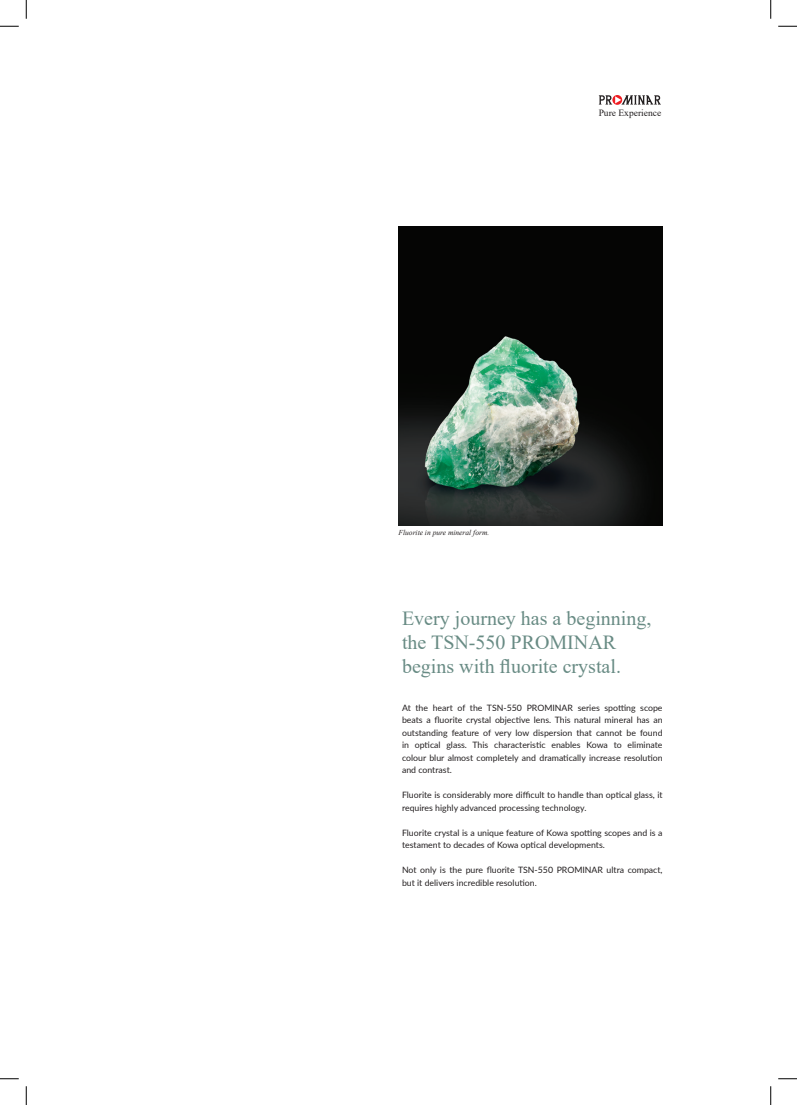
<style>
.page{position:relative;width:797px;height:1105px;background:#fff}
.page>*{position:absolute;margin:0;border:0;box-sizing:border-box;transform-origin:0 0}
.t1{font:20px/24px "Times New Roman";color:#688b84}
.t2{font:9.5px "Times New Roman";color:#231f20}
.t3{font:8.75px/12.5px "Lato";color:#231f20}
.t4{font:italic 7.5px "Times New Roman";color:#231f20}
</style>
<div class="page">
<img style="left:398px;top:227px;width:264px;height:298px">
<svg style="left:598px;top:95px;width:63px;height:10px"></svg>
<svg style="left:0;top:25px;width:19px;height:2px"></svg>
<svg style="left:778px;top:25px;width:19px;height:2px"></svg>
<svg style="left:0;top:1078px;width:19px;height:1px"></svg>
<svg style="left:778px;top:1078px;width:19px;height:1px"></svg>
<svg style="left:25px;top:0;width:2px;height:19px"></svg>
<svg style="left:25px;top:1086px;width:2px;height:19px"></svg>
<svg style="left:770px;top:0;width:1px;height:19px"></svg>
<svg style="left:770px;top:1086px;width:1px;height:19px"></svg>
<p class="t2" style="left:598px;top:106px;width:64px">Pure Experience</p>
<p class="t4" style="left:398px;top:527px;width:92px">Fluorite in pure mineral form.</p>
<h1 class="t1" style="left:402px;top:605px;width:251px">Every journey has a beginning, the TSN-550 PROMINAR begins with fluorite crystal.</h1>
<p class="t3" style="left:402px;top:701px;width:262px;text-align:justify">At the heart of the TSN-550 PROMINAR series spotting scope beats a fluorite crystal objective lens. This natural mineral has an outstanding feature of very low dispersion that cannot be found in optical glass. This characteristic enables Kowa to eliminate colour blur almost completely and dramatically increase resolution and contrast.</p>
<p class="t3" style="left:402px;top:788px;width:262px">Fluorite is considerably more difficult to handle than optical glass, it requires highly advanced processing technology.</p>
<p class="t3" style="left:402px;top:826px;width:262px">Fluorite crystal is a unique feature of Kowa spotting scopes and is a testament to decades of Kowa optical developments.</p>
<p class="t3" style="left:402px;top:863px;width:262px">Not only is the pure fluorite TSN-550 PROMINAR ultra compact, but it delivers incredible resolution.</p>
</div>
